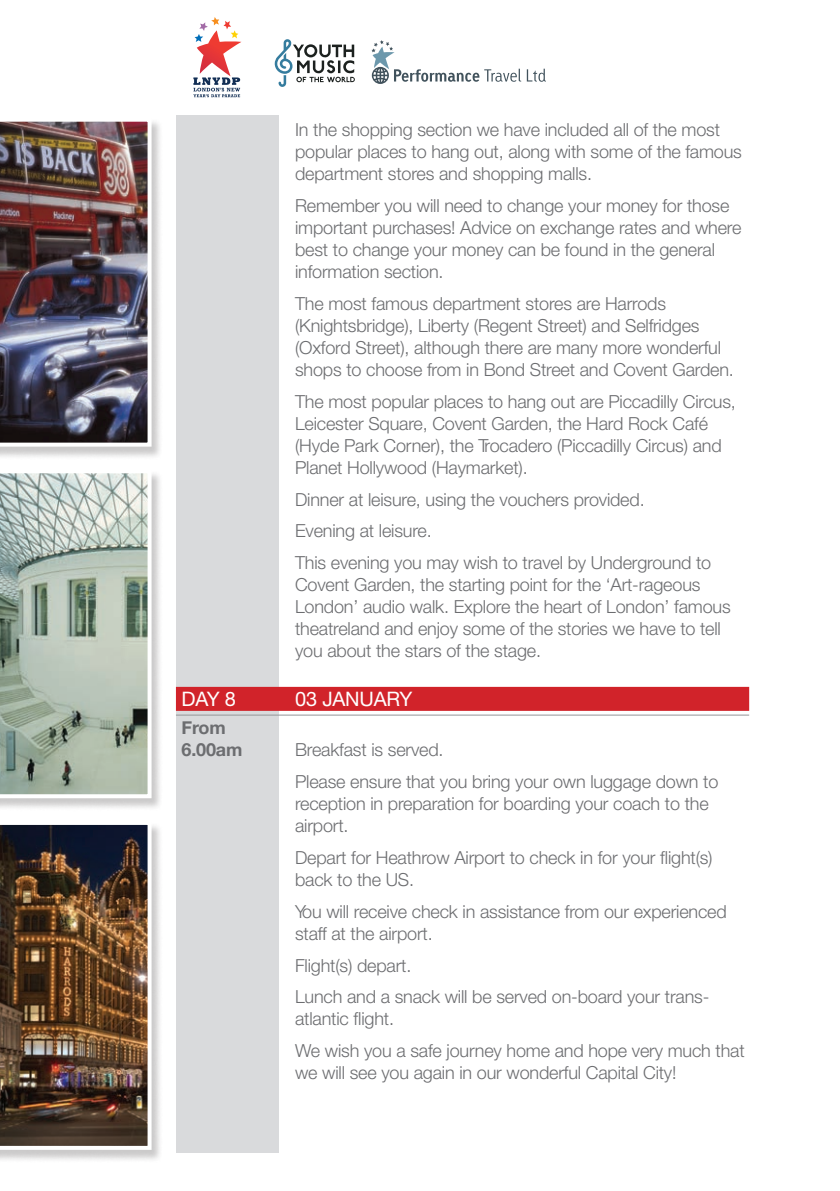
<style>
.page{position:relative;width:840px;height:1191px;background:#fff}
.page>*{position:absolute;margin:0;border:0;box-sizing:border-box;transform-origin:0 0}
.t1{font:20px "Helvetica Neue LT";letter-spacing:-.01em;color:#fff}
.t2{font:300 18px/22px "Helvetica Neue LT";letter-spacing:-.01em;color:#6c6d70}
.t3{font:700 18px/22px "Helvetica Neue";letter-spacing:-.01em;color:#6c6d70}
</style>
<div class="page">
<svg style="left:193px;top:17px;width:48px;height:80px"></svg>
<div style="left:176px;top:115px;width:102px;height:1037px;background:#d9dadc"></div>
<svg style="left:274px;top:39px;width:81px;height:48px"></svg>
<svg style="left:371px;top:40px;width:174px;height:44px"></svg>
<div style="left:0;top:821px;width:163px;height:342px;background:#231f20;opacity:.24"></div>
<img style="left:0;top:821px;width:151px;height:328px">
<div style="left:0;top:470px;width:163px;height:341px;background:#231f20;opacity:.24"></div>
<svg style="left:0;top:470px;width:151px;height:328px;background:#abb8ac"></svg>
<div style="left:0;top:118px;width:163px;height:342px;background:#231f20;opacity:.24"></div>
<img style="left:0;top:118px;width:151px;height:328px">
<div style="left:176px;top:687px;width:572px;height:24px;background:#d1232a"></div>
<hr style="left:176px;top:714px;width:572px;height:1px;background:#939598">
<p class="t2" style="left:295px;top:118px;width:448px">In the shopping section we have included all of the most popular places to hang out, along with some of the famous department stores and shopping malls.</p>
<p class="t2" style="left:295px;top:194px;width:447px">Remember you will need to change your money for those important purchases! Advice on exchange rates and where best to change your money can be found in the general information section.</p>
<p class="t2" style="left:295px;top:292px;width:440px">The most famous department stores are Harrods (Knightsbridge), Liberty (Regent Street) and Selfridges (Oxford Street), although there are many more wonderful shops to choose from in Bond Street and Covent Garden.</p>
<p class="t2" style="left:295px;top:390px;width:442px">The most popular places to hang out are Piccadilly Circus, Leicester Square, Covent Garden, the Hard Rock Café (Hyde Park Corner), the Trocadero (Piccadilly Circus) and Planet Hollywood (Haymarket).</p>
<p class="t2" style="left:295px;top:483px;width:417px;line-height:31.8px">Dinner at leisure, using the vouchers provided.<br>Evening at leisure.<br>This evening you may wish to travel by Underground to</p>
<p class="t2" style="left:295px;top:573px;width:437px">Covent Garden, the starting point for the ‘Art-rageous London’ audio walk. Explore the heart of London’ famous theatreland and enjoy some of the stories we have to tell you about the stars of the stage.</p>
<p class="t1" style="left:181px;top:687px;width:56px">DAY 8</p>
<p class="t1" style="left:295px;top:687px;width:119px">03 JANUARY</p>
<p class="t3" style="left:181px;top:717px;width:62px">From<br>6.00am</p>
<p class="t2" style="left:295px;top:733px;width:424px;line-height:31.8px">Breakfast is served.<br>Please ensure that you bring your own luggage down to</p>
<p class="t2" style="left:295px;top:792px;width:415px">reception in preparation for boarding your coach to the airport.</p>
<p class="t2" style="left:295px;top:846px;width:419px">Depart for Heathrow Airport to check in for your flight(s) back to the US.</p>
<p class="t2" style="left:295px;top:900px;width:433px">You will receive check in assistance from our experienced staff at the airport.</p>
<p class="t2" style="left:295px;top:949px;width:415px;line-height:31.8px">Flight(s) depart.<br>Lunch and a snack will be served on-board your trans-</p>
<p class="t2" style="left:295px;top:1002px;width:451px;line-height:31.8px">atlantic flight.<br>We wish you a safe journey home and hope very much that</p>
<p class="t2" style="left:295px;top:1061px;width:382px">we will see you again in our wonderful Capital City!</p>
</div>
